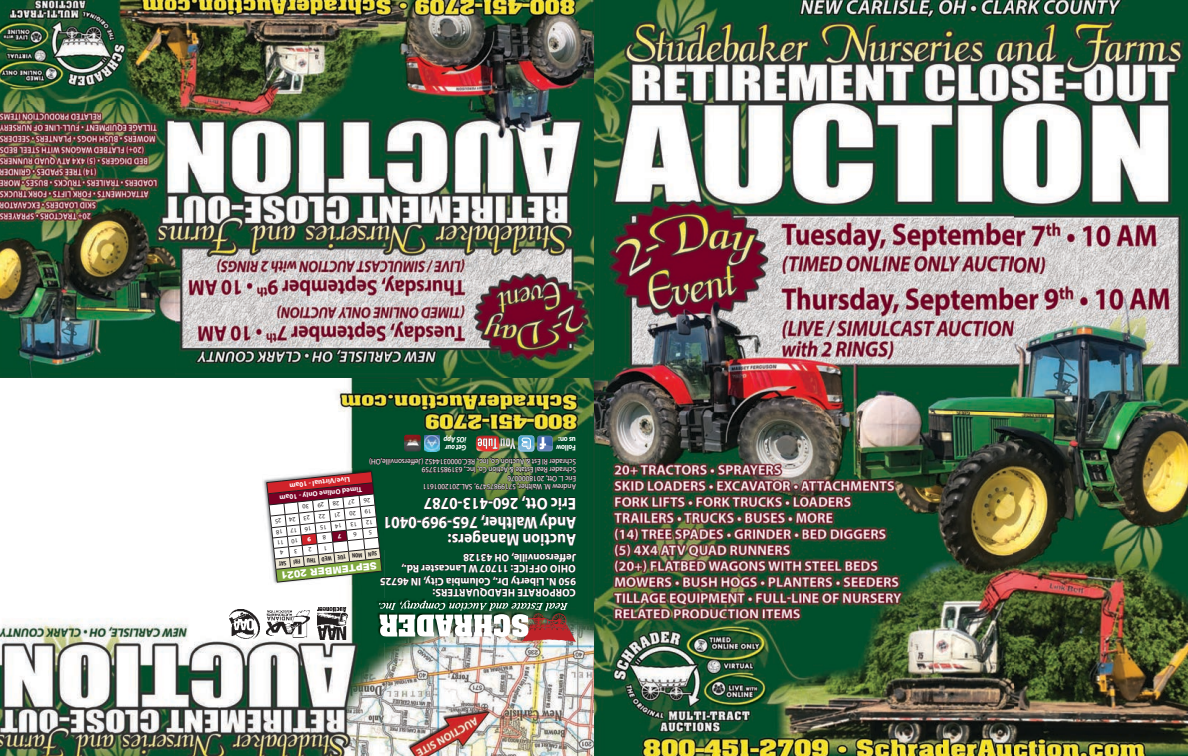
<style>
.page{position:relative;width:1188px;height:756px;background:#fff}
.page>*{position:absolute;margin:0;border:0;box-sizing:border-box;transform-origin:0 0}
.t1{font:700 17px/17px "Myriad Pro";color:#fff;scale:.9 1}
.t2{font:700 11px/11px "Myriad Pro";color:#fff;scale:.95 1}
.t3{font:900 9.8px "Arial";color:#fff}
.t4{font:8px/8.5px "Myriad Pro";color:#fff;scale:.9 1}
.t5{font:italic 700 8px/8px "Myriad Pro";letter-spacing:-.025em;color:#fff;scale:.88 1}
.t6{font:700 8px/8px "Myriad Pro";letter-spacing:-.025em;color:#fff;scale:.88 1}
.t7{font:700 7.2px/11.2px "Myriad Pro";color:#fff;text-align:center}
.t8{font:700 condensed 6.4px "Myriad Pro";color:#231f20}
.t9{font:6.4px "Myriad Pro";color:#231f20}
</style>
<div class="page">
<img style="left:594px;top:0;width:594px;height:756px">
<img style="left:175px;top:0;width:419px;height:378px">
<img style="left:0;top:0;width:175px;height:756px">
<img style="left:174px;top:550px;width:420px;height:206px">
<img style="left:350px;top:378px;width:244px;height:172px">
<img style="left:174px;top:378px;width:1px;height:172px">
<img style="left:338px;top:378px;width:12px;height:58px">
<img style="left:229px;top:609px;width:30px;height:29px">
<img style="left:424px;top:435px;width:16px;height:1px">
<img style="left:404px;top:435px;width:17px;height:1px">
<img style="left:263px;top:479px;width:3px;height:105px">
<svg style="left:266px;top:436px;width:311px;height:206px"></svg>
<p class="t5" style="left:467px;top:452px;width:28px;rotate:-180deg">Get our iOS App</p>
<p class="t6" style="left:576px;top:452px;width:24px;rotate:-180deg">Follow us on:</p>
<p class="t4" style="left:576px;top:491px;width:232px;rotate:-180deg">Andrew M. Walther, 57199875479, SAL.2012001611<br>Eric L. Ott, 2018000076<br>Schrader Real Estate &amp; Action Co, Inc., 63198513759<br>Schrader Rl Est &amp; Auction Co, Inc., REC.0000314452 (Je ersonville,OH)</p>
<p class="t7" style="left:363px;top:495px;width:84px;rotate:174deg">Timed Online Only - 10am<br>Live/Virtual - 10am</p>
<h1 class="t1" style="left:576px;top:513px;width:171px;rotate:-180deg">Eric Ott, 260-413-0787</h1>
<p class="t9" style="left:311px;top:521px;width:37px;rotate:174deg">23 24 25</p>
<p class="t9" style="left:312px;top:532px;width:37px;rotate:174deg">16 17 18</p>
<p class="t9" style="left:298px;top:544px;width:22px;rotate:174deg">10 11</p>
<h1 class="t1" style="left:576px;top:549px;width:216px;rotate:-180deg">Auction Managers:<br>Andy Walther, 765-969-0401</h1>
<p class="t8" style="left:378px;top:557px;width:100px;rotate:174deg">SUN MON TUE WED THU FRI SAT</p>
<h2 class="t2" style="left:576px;top:574px;width:185px;rotate:-180deg">OHIO OFFICE: 11707 W Lancaster Rd.,<br>Je ersonville, OH 43128</h2>
<p class="t3" style="left:378px;top:573px;width:98px;rotate:174deg">SEPTEMBER 2021</p>
<h2 class="t2" style="left:576px;top:598px;width:208px;rotate:-180deg">CORPORATE HEADQUARTERS:<br>950 N. Liberty Dr., Columbia City, IN 46725</h2>
</div>
